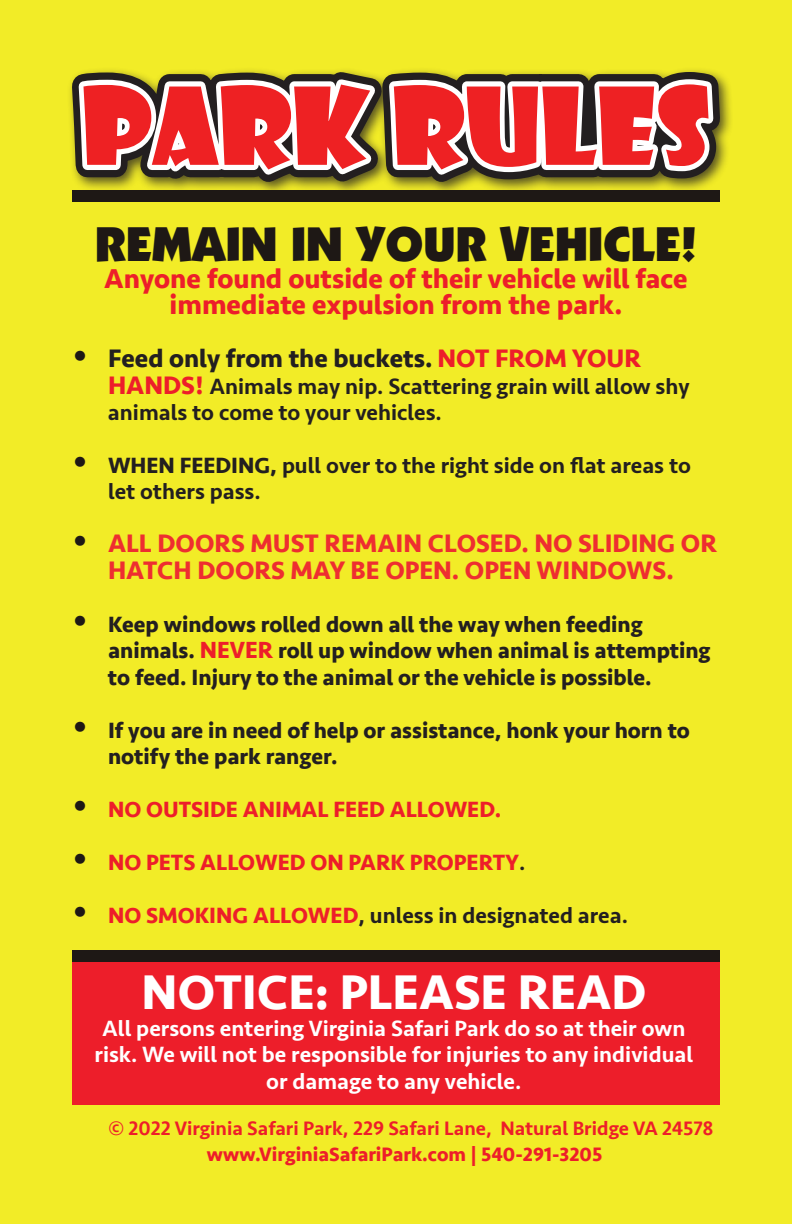
<style>
.page{position:relative;width:792px;height:1224px;background:#f2ec27}
.page>*{position:absolute;margin:0;border:0;box-sizing:border-box;transform-origin:0 0}
.t1{font:700 50px "Seravek";color:#fff}
.t2{font:48px "Boulder";color:#1e1815}
.t3{font:700 28px/26.4px "Seravek";color:#ed1e2a;text-align:center}
.t4{font:700 26px/26.4px "Seravek";color:#ee2e30;text-align:center}
.t5{font:700 26px "Seravek";color:#231f20}
.t6{font:700 22.6px/26.4px "Seravek";color:#231f20}
.t7{font:500 22.6px/26.4px "Seravek";color:#231f20}
.t8{font:500 22.6px/26.4px "Seravek";color:#fff;text-align:center}
.t9{font:700 22.6px "Seravek";color:#ed1e2a}
.t10{font:500 20px "Seravek";color:#ed1e2a}
.t11{font:700 20px "Seravek";color:#ed1e2a}
.s1{font-weight:400;font-size:40px;color:#1e1815}
.s2{color:#ed1e2a}
.s3{font-weight:700;font-size:26px;color:#ed1e2a}
.s4{font-weight:700}
.s5{font-size:24px;color:#ed1e2a}
.s6{font-weight:500;color:#231f20}
.s7{font-weight:700;color:#ed1e2a}
</style>
<div class="page">
<div style="left:72px;top:956px;width:648px;height:148px;background:#ed1e2a"></div>
<div style="left:66px;top:66px;width:668px;height:130px;background:#231f20;opacity:.75"></div>
<svg style="left:73px;top:73px;width:646px;height:109px;background:#64603a"></svg>
<svg style="left:83px;top:84px;width:626px;height:86px;background:#dd5755"></svg>
<div style="left:72px;top:190px;width:648px;height:12px;background:#1e1815"></div>
<div style="left:72px;top:950px;width:648px;height:12px;background:#1e1815"></div>
<h2 class="t2" style="left:95px;top:217px;width:603px">REMAIN IN YOUR VEHICLE!</h2>
<p class="t3" style="left:104px;top:265px;width:585px">Anyone found outside of their vehicle will face immediate expulsion from the park.</p>
<p class="t5" style="left:72px;top:338px;width:571px"><span class="s1">•</span> Feed only from the buckets. <span class="s2">NOT FROM YOUR</span></p>
<p class="t7" style="left:108px;top:373px;width:583px"><span class="s3">HANDS!</span> Animals may nip. Scattering grain will allow shy animals to come to your vehicles.</p>
<p class="t7" style="left:108px;top:452px;width:585px;text-indent:-36px"><span class="s1">•</span> <span class="s4">WHEN FEEDING,</span> pull over to the right side on flat areas to let others pass.</p>
<p class="t4" style="left:72px;top:530px;width:647px"><span class="s1">•</span> ALL DOORS MUST REMAIN CLOSED. NO SLIDING OR<br>HATCH DOORS MAY BE OPEN. OPEN WINDOWS.</p>
<p class="t6" style="left:108px;top:611px;width:604px;text-indent:-36px"><span class="s1">•</span> Keep windows rolled down all the way when feeding animals. <span class="s5">NEVER</span> roll up window when animal is attempting to feed. Injury to the animal or the vehicle is possible.</p>
<p class="t6" style="left:108px;top:717px;width:583px;text-indent:-36px"><span class="s1">•</span> If you are in need of help or assistance, honk your horn to notify the park ranger.</p>
<p class="t9" style="left:72px;top:791px;width:431px"><span class="s1">•</span> NO OUTSIDE ANIMAL FEED ALLOWED.</p>
<p class="t9" style="left:72px;top:844px;width:455px"><span class="s1">•</span> NO PETS ALLOWED ON PARK PROPERTY<span class="s6">.</span></p>
<p class="t7" style="left:72px;top:902px;width:557px"><span class="s1">•</span> <span class="s7">NO SMOKING ALLOWED</span>, unless in designated area.</p>
<h1 class="t1" style="left:142px;top:953px;width:506px">NOTICE: PLEASE READ</h1>
<p class="t8" style="left:95px;top:1015px;width:600px">All persons entering Virginia Safari Park do so at their own risk. We will not be responsible for injuries to any individual or damage to any vehicle.</p>
<p class="t10" style="left:108px;top:1116px;width:607px">© 2022 Virginia Safari Park, 229 Safari Lane, Natural Bridge VA 24578</p>
<p class="t11" style="left:207px;top:1139px;width:397px">www.VirginiaSafariPark.com | 540-291-3205</p>
</div>
